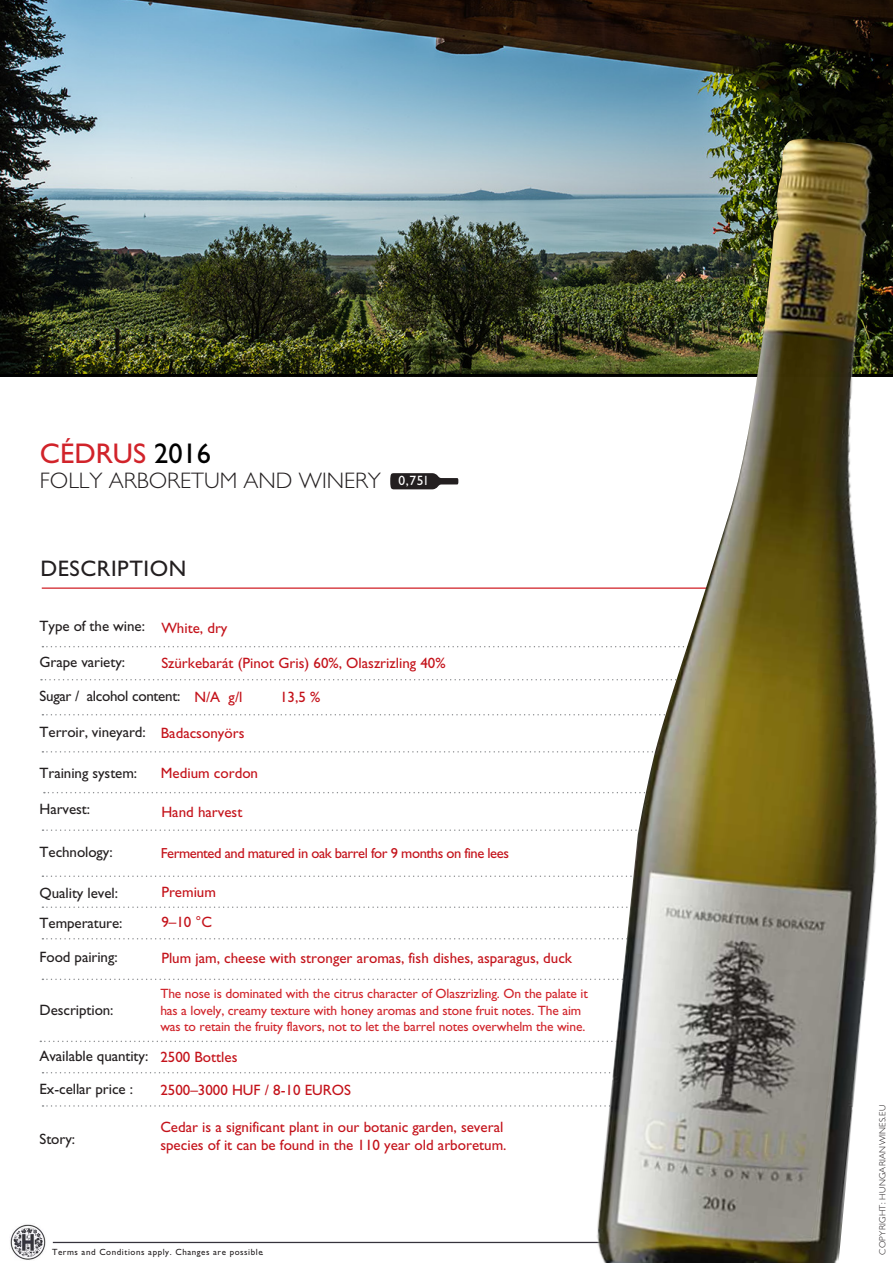
<style>
.page{position:relative;width:893px;height:1263px;background:#fff}
.page>*{position:absolute;margin:0;border:0;box-sizing:border-box;transform-origin:0 0}
.t1{font:500 28.5px "Gill CE";color:#d1232a}
.t2{font:300 22.5px "Gill CE";color:#231f20}
.t3{font:500 22.5px "Gill CE";letter-spacing:.025em;color:#231f20}
.t4{font:500 15px/32.8px "Gill CE";color:#c4121a}
.t5{font:500 15px/30px "Gill CE";letter-spacing:-.005em;color:#231f20}
.t6{font:500 14.55px "Gill CE";letter-spacing:-.03em;color:#c4121a}
.t7{font:500 13.5px/16.2px "Gill CE";letter-spacing:-.01em;color:#d1232a}
.t8{font:500 13.5px "Gill CE";color:#fff}
.t9{font:500 9px "Gill CE";letter-spacing:.06em;color:#231f20}
.t10{font:300 9px "Gill CE";letter-spacing:.025em;color:#231f20}
.s1{color:#000}
</style>
<div class="page">
<img style="left:0;top:0;width:893px;height:374px">
<hr style="left:0;top:374px;width:893px;height:3px;background:#000">
<svg style="left:42px;top:646px;width:552px;height:1px"></svg>
<svg style="left:42px;top:714px;width:551px;height:1px"></svg>
<svg style="left:44px;top:792px;width:551px;height:1px"></svg>
<svg style="left:42px;top:875px;width:553px;height:2px"></svg>
<svg style="left:42px;top:938px;width:553px;height:1px"></svg>
<svg style="left:42px;top:978px;width:553px;height:2px"></svg>
<svg style="left:42px;top:906px;width:553px;height:2px"></svg>
<hr style="left:42px;top:587px;width:702px;height:2px;background:#d1232a">
<svg style="left:41px;top:679px;width:554px;height:1px"></svg>
<svg style="left:42px;top:751px;width:553px;height:1px"></svg>
<svg style="left:43px;top:1072px;width:550px;height:1px"></svg>
<svg style="left:43px;top:1105px;width:550px;height:2px"></svg>
<svg style="left:43px;top:829px;width:552px;height:2px"></svg>
<svg style="left:40px;top:1040px;width:555px;height:2px"></svg>
<hr style="left:53px;top:1242px;width:581px;height:1px;background:#36333c">
<svg style="left:390px;top:473px;width:68px;height:16px"></svg>
<img style="left:10px;top:1224px;width:36px;height:36px">
<img style="left:595px;top:139px;width:284px;height:1124px">
<h1 class="t1" style="left:40px;top:442px;width:173px">CÉDRUS <span class="s1">2016</span></h1>
<h2 class="t2" style="left:40px;top:467px;width:343px">FOLLY ARBORETUM AND WINERY</h2>
<p class="t8" style="left:398px;top:475px;width:30px">0,75l</p>
<h2 class="t3" style="left:40px;top:559px;width:147px">DESCRIPTION</h2>
<p class="t5" style="left:40px;top:612px;width:107px">Type of the wine:</p>
<p class="t5" style="left:40px;top:648px;width:87px">Grape variety:</p>
<p class="t5" style="left:40px;top:683px;width:142px">Sugar / alcohol content:</p>
<p class="t5" style="left:40px;top:719px;width:108px">Terroir, vineyard:</p>
<p class="t5" style="left:40px;top:759px;width:99px">Training system:</p>
<p class="t5" style="left:40px;top:795px;width:52px">Harvest:</p>
<p class="t5" style="left:40px;top:839px;width:75px">Technology:</p>
<p class="t5" style="left:40px;top:879px;width:84px">Quality level:<br>Temperature:</p>
<p class="t5" style="left:40px;top:944px;width:80px">Food pairing:</p>
<p class="t5" style="left:40px;top:996px;width:76px">Description:</p>
<p class="t5" style="left:40px;top:1043px;width:110px">Available quantity:</p>
<p class="t5" style="left:40px;top:1076px;width:95px">Ex-cellar price :</p>
<p class="t5" style="left:40px;top:1125px;width:37px">Story:</p>
<p class="t4" style="left:161px;top:613px;width:68px">White, dry</p>
<p class="t4" style="left:161px;top:647px;width:286px">Szürkebarát (Pinot Gris) 60%, Olaszrizling 40%</p>
<p class="t4" style="left:194px;top:682px;width:50px">N/A g/l</p>
<p class="t4" style="left:280px;top:682px;width:42px">13,5 %</p>
<p class="t4" style="left:161px;top:718px;width:85px">Badacsonyörs</p>
<p class="t4" style="left:161px;top:758px;width:99px">Medium cordon</p>
<p class="t4" style="left:161px;top:797px;width:83px">Hand harvest</p>
<p class="t6" style="left:161px;top:847px;width:350px">Fermented and matured in oak barrel for 9 months on fine lees</p>
<p class="t4" style="left:161px;top:876px;width:56px">Premium</p>
<p class="t4" style="left:161px;top:906px;width:52px">9–10 °C</p>
<p class="t4" style="left:161px;top:943px;width:412px">Plum jam, cheese with stronger aromas, fish dishes, asparagus, duck</p>
<p class="t7" style="left:160px;top:987px;width:429px">The nose is dominated with the citrus character of Olaszrizling. On the palate it has a lovely, creamy texture with honey aromas and stone fruit notes. The aim was to retain the fruity flavors, not to let the barrel notes overwhelm the wine.</p>
<p class="t4" style="left:160px;top:1042px;width:192px">2500 Bottles<br>2500–3000 HUF / 8-10 EUROS</p>
<p class="t4" style="left:160px;top:1119px;width:348px;line-height:18px">Cedar is a significant plant in our botanic garden, several species of it can be found in the 110 year old arboretum.</p>
<p class="t9" style="left:52px;top:1248px;width:213px">Terms and Conditions apply. Changes are possible.</p>
<p class="t10" style="left:877px;top:1254px;width:151px;rotate:-90deg">COPYRIGHT: HUNGARIANWINES.EU</p>
</div>
